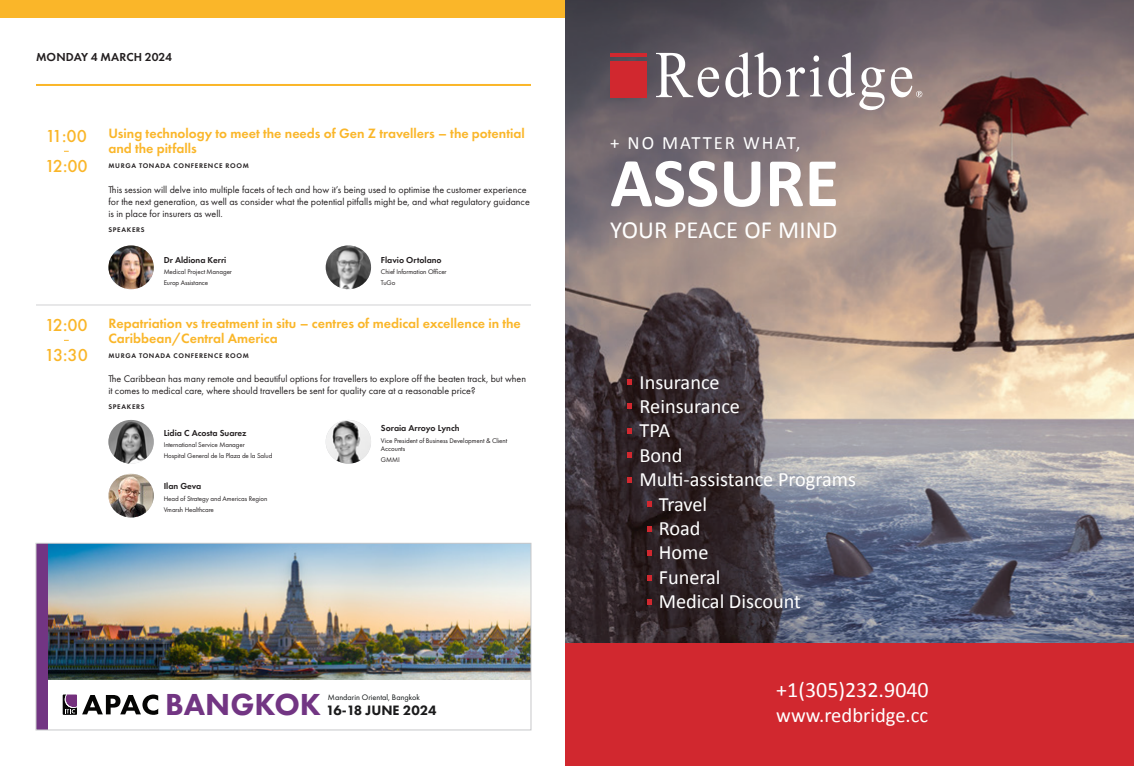
<style>
.page{position:relative;width:1134px;height:766px;background:#fff}
.page>*{position:absolute;margin:0;border:0;box-sizing:border-box;transform-origin:0 0}
.t1{font:700 70.3px "Calibri";color:#fff}
.t2{font:800 31.5px "Futura PT";color:#723583}
.t3{font:24.7px "Calibri";letter-spacing:.01em;color:#fff}
.t4{font:22px "Calibri";color:#fff}
.t5{font:20.6px "Calibri";color:#fff}
.t6{font:20.3px "Calibri";color:#fff}
.t7{font:18.8px "Calibri";letter-spacing:.1em;color:#fff}
.AGENDA_Time{font:500 18px "Futura PT";letter-spacing:-.05em;color:#fab629}
.t8{font:800 14.1px "Futura PT";color:rgb(0 0 2/.9)}
.AGENDA_Title{font:600 14px/15px "Futura PT";color:#fab629}
.AGENDA_Title-2{font:600 12px "Futura PT";letter-spacing:.01em;color:#231f20}
.AGENDA_Title-3{font:10px/12px "Futura PT";color:#231f20}
.t9{font:600 9px "Futura PT";color:#231f20}
.t10{font:8.2px "Futura PT";color:#111516}
.t11{font:7px/8.4px "Futura PT";letter-spacing:-.01em;color:#231f20}
.AGENDA_Title-4{font:600 7px "Futura PT";letter-spacing:.1em;color:#231f20}
</style>
<div class="page">
<div style="left:0;top:0;width:567px;height:18px;background:#fab629"></div>
<hr style="left:36px;top:84px;width:495px;height:2px;background:#fab629">
<hr style="left:36px;top:304px;width:495px;height:1px;background:#d1d2d4">
<img style="left:326px;top:245px;width:45px;height:44px">
<img style="left:108px;top:245px;width:46px;height:44px">
<img style="left:326px;top:420px;width:45px;height:43px">
<img style="left:108px;top:473px;width:46px;height:44px">
<img style="left:108px;top:420px;width:46px;height:43px">
<img style="left:565px;top:0;width:569px;height:643px">
<div style="left:610px;top:61px;width:37px;height:37px;background:#d1282f"></div>
<hr style="left:610px;top:53px;width:37px;height:4px;background:#d1282f">
<svg style="left:656px;top:53px;width:63px;height:44px"></svg>
<svg style="left:725px;top:52px;width:97px;height:45px"></svg>
<svg style="left:828px;top:52px;width:57px;height:58px"></svg>
<svg style="left:891px;top:67px;width:31px;height:30px"></svg>
<svg style="left:627px;top:379px;width:5px;height:5px"></svg>
<svg style="left:627px;top:403px;width:5px;height:6px"></svg>
<svg style="left:627px;top:428px;width:5px;height:5px"></svg>
<svg style="left:627px;top:452px;width:5px;height:6px"></svg>
<svg style="left:627px;top:476px;width:5px;height:6px"></svg>
<svg style="left:647px;top:501px;width:5px;height:6px"></svg>
<svg style="left:647px;top:526px;width:5px;height:5px"></svg>
<svg style="left:647px;top:550px;width:5px;height:6px"></svg>
<svg style="left:647px;top:574px;width:5px;height:6px"></svg>
<svg style="left:647px;top:599px;width:5px;height:6px"></svg>
<div style="left:565px;top:643px;width:569px;height:122px;background:#d1282f"></div>
<img style="left:48px;top:544px;width:481px;height:136px">
<div style="left:36px;top:543px;width:12px;height:186px;background:#723583"></div>
<svg style="left:63px;top:694px;width:95px;height:20px"></svg>
<div style="left:36px;top:542px;width:495px;height:188px;border:1px solid #c7c8ca"></div>
<p class="AGENDA_Title-2" style="left:36px;top:49px;width:137px">MONDAY 4 MARCH 2024</p>
<p class="AGENDA_Time" style="left:46px;top:125px;width:43px">11:00</p>
<p class="AGENDA_Time" style="left:45px;top:155px;width:44px">12:00</p>
<p class="AGENDA_Time" style="left:45px;top:313px;width:44px">12:00</p>
<p class="AGENDA_Time" style="left:45px;top:343px;width:45px">13:30</p>
<p class="AGENDA_Title" style="left:108px;top:126px;width:418px">Using technology to meet the needs of Gen Z travellers – the potential and the pitfalls</p>
<p class="AGENDA_Title-4" style="left:108px;top:162px;width:142px">MURGA TONADA CONFERENCE ROOM</p>
<p class="AGENDA_Title-3" style="left:108px;top:183px;width:423px">This session will delve into multiple facets of tech and how it’s being used to optimise the customer experience for the next generation, as well as consider what the potential pitfalls might be, and what regulatory guidance is in place for insurers as well.</p>
<p class="AGENDA_Title-4" style="left:108px;top:225px;width:38px">SPEAKERS</p>
<p class="t9" style="left:164px;top:254px;width:64px">Dr Aldiona Kerri</p>
<p class="t11" style="left:164px;top:267px;width:70px">Medical Project Manager</p>
<p class="t11" style="left:164px;top:278px;width:46px">Europ Assistance</p>
<p class="t9" style="left:381px;top:254px;width:62px">Flavio Ortolano</p>
<p class="t11" style="left:381px;top:267px;width:67px">Chief Information Officer</p>
<p class="t11" style="left:381px;top:278px;width:16px">TuGo</p>
<p class="AGENDA_Title" style="left:108px;top:315px;width:414px">Repatriation vs treatment in situ – centres of medical excellence in the<br>Caribbean/Central America</p>
<p class="AGENDA_Title-4" style="left:108px;top:351px;width:142px">MURGA TONADA CONFERENCE ROOM</p>
<p class="AGENDA_Title-3" style="left:108px;top:372px;width:419px">The Caribbean has many remote and beautiful options for travellers to explore off the beaten track, but when it comes to medical care, where should travellers be sent for quality care at a reasonable price?</p>
<p class="AGENDA_Title-4" style="left:108px;top:402px;width:38px">SPEAKERS</p>
<p class="t9" style="left:164px;top:427px;width:84px">Lidia C Acosta Suarez</p>
<p class="t11" style="left:164px;top:440px;width:83px">International Service Manager</p>
<p class="t11" style="left:164px;top:451px;width:110px">Hospital General de la Plaza de la Salud</p>
<p class="t9" style="left:164px;top:480px;width:39px">Ilan Geva</p>
<p class="t11" style="left:164px;top:494px;width:105px">Head of Strategy and Americas Region</p>
<p class="t11" style="left:164px;top:505px;width:52px">Vmarsh Healthcare</p>
<p class="t9" style="left:381px;top:422px;width:80px">Soraia Arroyo Lynch</p>
<p class="t11" style="left:381px;top:436px;width:128px">Vice President of Business Development &amp; Client<br>Accounts</p>
<p class="t11" style="left:381px;top:455px;width:20px">GMMI</p>
<h2 class="t2" style="left:165px;top:684px;width:157px">BANGKOK</h2>
<p class="t10" style="left:328px;top:691px;width:94px">Mandarin Oriental, Bangkok</p>
<h3 class="t8" style="left:326px;top:701px;width:112px">16-18 JUNE 2024</h3>
<p class="t7" style="left:610px;top:131px;width:192px">+ NO MATTER WHAT,</p>
<p class="t1" style="left:610px;top:139px;width:230px">ASSURE</p>
<p class="t3" style="left:610px;top:214px;width:229px">YOUR PEACE OF MIND</p>
<p class="t6" style="left:639px;top:369px;width:82px">Insurance</p>
<p class="t6" style="left:639px;top:393px;width:102px">Reinsurance</p>
<p class="t6" style="left:639px;top:418px;width:32px">TPA</p>
<p class="t6" style="left:639px;top:442px;width:45px">Bond</p>
<p class="t6" style="left:639px;top:466px;width:218px">Multi-assistance Programs</p>
<p class="t6" style="left:659px;top:491px;width:50px">Travel</p>
<p class="t6" style="left:659px;top:515px;width:43px">Road</p>
<p class="t6" style="left:659px;top:540px;width:51px">Home</p>
<p class="t6" style="left:659px;top:564px;width:63px">Funeral</p>
<p class="t6" style="left:659px;top:588px;width:144px">Medical Discount</p>
<p class="t4" style="left:776px;top:675px;width:154px">+1(305)232.9040</p>
<p class="t5" style="left:776px;top:701px;width:153px">www.redbridge.cc</p>
</div>
